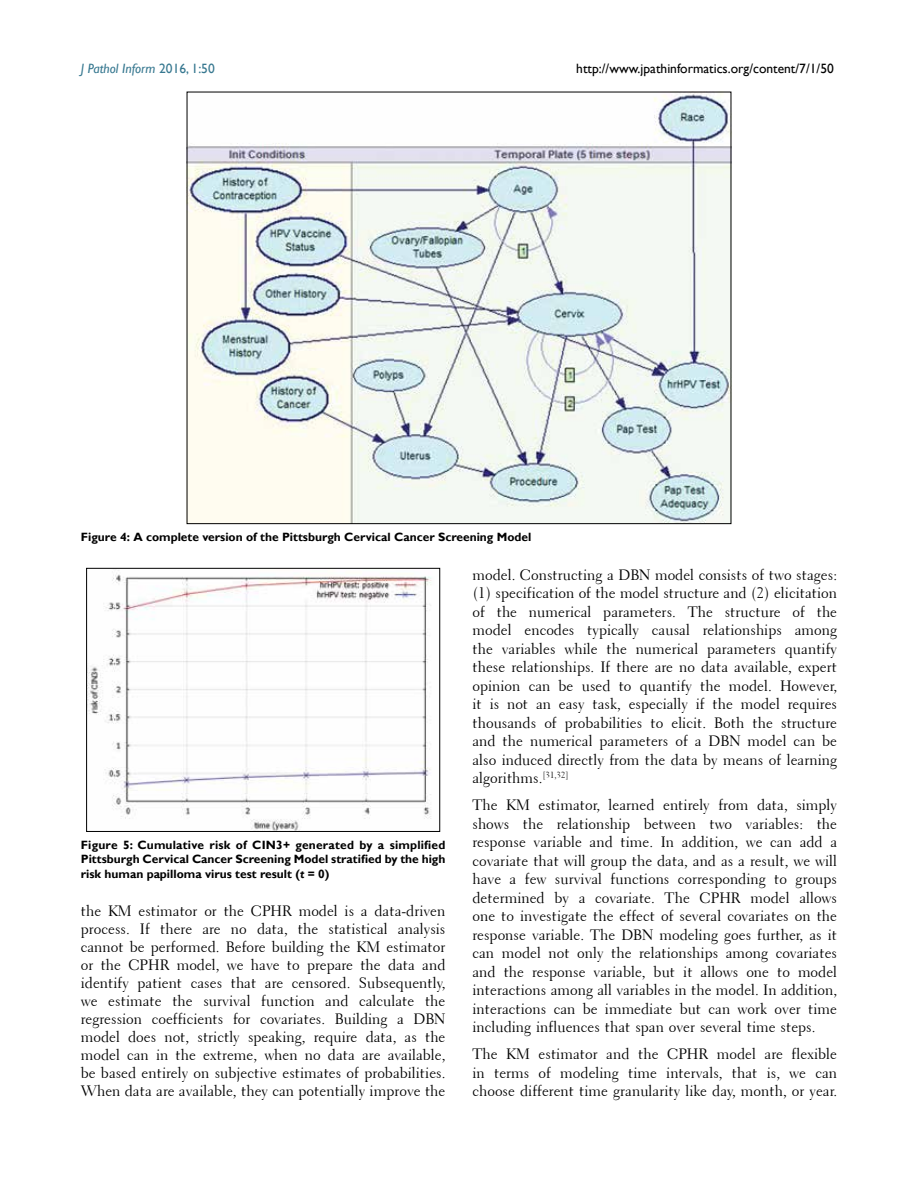
<style>
.page{position:relative;width:918px;height:1188px;background:#fff}
.page>*{position:absolute;margin:0;border:0;box-sizing:border-box;transform-origin:0 0}
.t1{font:15px/18.5px "Transitional 521 BT Roman A";color:#000;text-align:justify}
.t2{font:13.5px "Gill Sans";color:#000}
.t3{font:italic 13.5px "Gill Sans";color:#377890}
.t4{font:700 12px/14.4px "Gill Sans";color:#000;text-align:justify}
.s1{font-style:normal}
.s2{font-style:italic}
</style>
<div class="page">
<img style="left:189px;top:94px;width:540px;height:428px">
<img style="left:88px;top:570px;width:344px;height:260px">
<div style="left:86px;top:568px;width:354px;height:264px;border:1px solid #000"></div>
<p class="t3" style="left:81px;top:61px;width:135px">J Pathol Inform <span class="s1">2016, 1:50</span></p>
<p class="t2" style="left:576px;top:61px;width:259px">http://www.jpathinformatics.org/content/7/1/50</p>
<p class="t4" style="left:81px;top:530px;width:452px">Figure 4: A complete version of the Pittsburgh Cervical Cancer Screening Model</p>
<p class="t4" style="left:81px;top:838px;width:366px">Figure 5: Cumulative risk of CIN3+ generated by a simplified Pittsburgh Cervical Cancer Screening Model stratified by the high risk human papilloma virus test result (<span class="s2">t</span> = 0)</p>
<p class="t1" style="left:81px;top:902px;width:366px;line-height:18px">the KM estimator or the CPHR model is a data‑driven process. If there are no data, the statistical analysis cannot be performed. Before building the KM estimator or the CPHR model, we have to prepare the data and identify patient cases that are censored. Subsequently, we estimate the survival function and calculate the regression coefficients for covariates. Building a DBN model does not, strictly speaking, require data, as the model can in the extreme, when no data are available, be based entirely on subjective estimates of probabilities.<br>When data are available, they can potentially improve the</p>
<p class="t1" style="left:473px;top:565px;width:366px">model. Constructing a DBN model consists of two stages: (1) specification of the model structure and (2) elicitation of the numerical parameters. The structure of the model encodes typically causal relationships among the variables while the numerical parameters quantify these relationships. If there are no data available, expert opinion can be used to quantify the model. However, it is not an easy task, especially if the model requires thousands of probabilities to elicit. Both the structure and the numerical parameters of a DBN model can be also induced directly from the data by means of learning algorithms.<sup>[31,32]</sup></p>
<p class="t1" style="left:472px;top:796px;width:366px">The KM estimator, learned entirely from data, simply shows the relationship between two variables: the response variable and time. In addition, we can add a covariate that will group the data, and as a result, we will have a few survival functions corresponding to groups determined by a covariate. The CPHR model allows one to investigate the effect of several covariates on the response variable. The DBN modeling goes further, as it can model not only the relationships among covariates and the response variable, but it allows one to model interactions among all variables in the model. In addition, interactions can be immediate but can work over time including influences that span over several time steps.</p>
<p class="t1" style="left:472px;top:1045px;width:366px">The KM estimator and the CPHR model are flexible in terms of modeling time intervals, that is, we can choose different time granularity like day, month, or year.</p>
</div>
